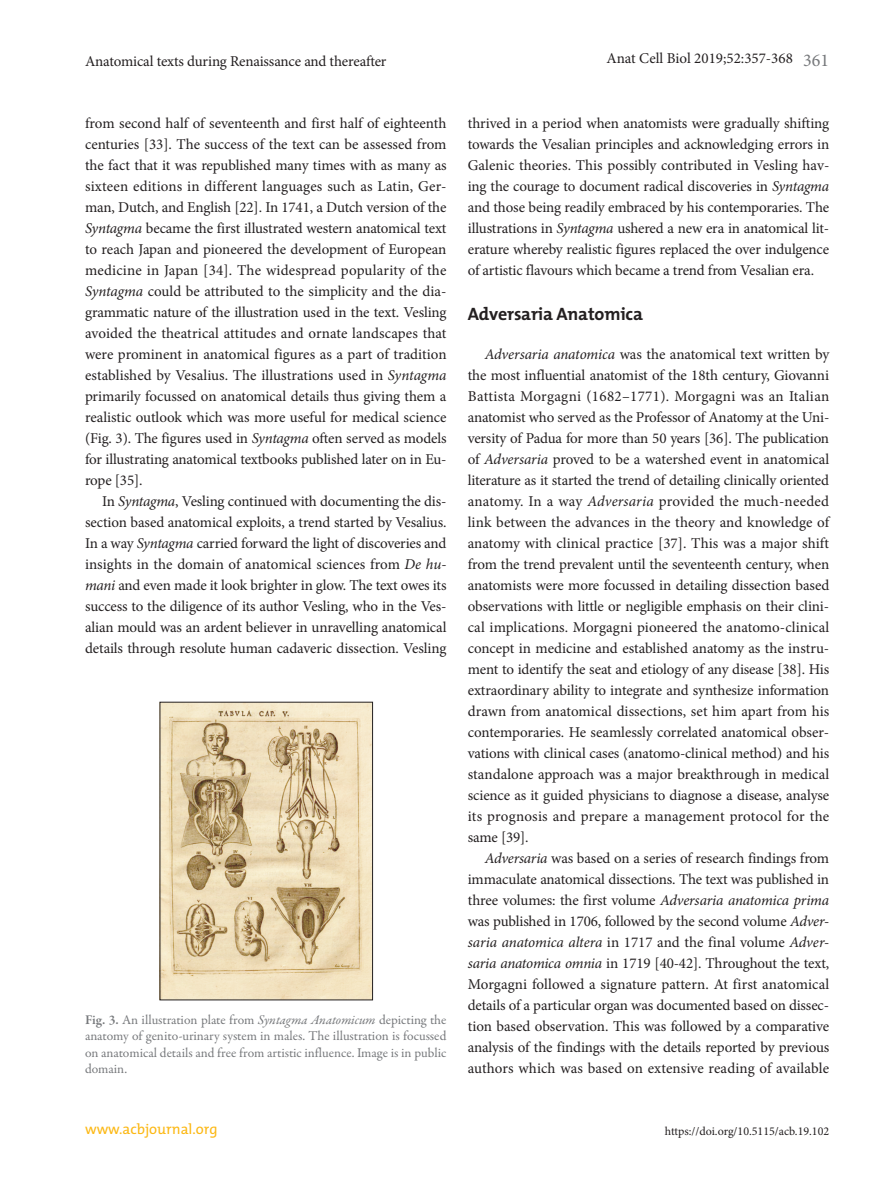
<style>
.page{position:relative;width:893px;height:1191px;background:#fff}
.page>*{position:absolute;margin:0;border:0;box-sizing:border-box;transform-origin:0 0}
.t1{font:700 18px "The Mix";letter-spacing:-.01em;color:#231f20}
.t2{font:15px/21px "Minion Pro";letter-spacing:-.005em;color:#231f20;text-align:justify}
.t3{font:14.7px "The Mix";color:#fcb814}
.t4{font:13.5px/16.2px "Garamond Premr Pro";color:#76787b;text-align:justify}
.t5{font:12px "Minion Pro";color:#231f20}
.s1{font-size:18px;color:#76787b}
.s2{font-style:italic}
.s3{font-weight:600}
</style>
<div class="page">
<img style="left:162px;top:704px;width:209px;height:294px">
<p class="t2" style="left:85px;top:50px;width:303px">Anatomical texts during Renaissance and thereafter</p>
<p class="t2" style="left:606px;top:48px;width:224px">Anat Cell Biol 2019;52:357-368 <span class="s1">361</span></p>
<p class="t2" style="left:85px;top:113px;width:363px">from second half of seventeenth and first half of eighteenth centuries [33]. The success of the text can be assessed from the fact that it was republished many times with as many as sixteen editions in different languages such as Latin, Ger&shy;man, Dutch, and English [22]. In 1741, a Dutch version of the <span class="s2">Syntagma</span> became the first illustrated western anatomical text to reach Japan and pioneered the development of European medicine in Japan [34]. The widespread popularity of the <span class="s2">Syntagma</span> could be attributed to the simplicity and the dia&shy;grammatic nature of the illustration used in the text. Vesling avoided the theatrical attitudes and ornate landscapes that were prominent in anatomical figures as a part of tradition established by Vesalius. The illustrations used in <span class="s2">Syntagma </span>primarily focussed on anatomical details thus giving them a realistic outlook which was more useful for medical science (Fig. 3). The figures used in <span class="s2">Syntagma</span> often served as models for illustrating anatomical textbooks published later on in Eu&shy;rope [35].</p>
<p class="t2" style="left:85px;top:491px;width:363px;text-indent:17px">In <span class="s2">Syntagma</span>, Vesling continued with documenting the dis&shy;section based anatomical exploits, a trend started by Vesalius.<br>In a way <span class="s2">Syntagma</span> carried forward the light of discoveries and insights in the domain of anatomical sciences from <span class="s2">De hu&shy;mani</span> and even made it look brighter in glow. The text owes its success to the diligence of its author Vesling, who in the Ves&shy;alian mould was an ardent believer in unravelling anatomical details through resolute human cadaveric dissection. Vesling</p>
<p class="t4" style="left:85px;top:1012px;width:363px"><span class="s3">Fig. 3.</span> An illustration plate from <span class="s2">Syntagma Anatomicum</span> depicting the anatomy of genito-urinary system in males. The illustration is focussed on anatomical details and free from artistic influence. Image is in public domain.</p>
<p class="t2" style="left:468px;top:113px;width:363px">thrived in a period when anatomists were gradually shifting towards the Vesalian principles and acknowledging errors in Galenic theories. This possibly contributed in Vesling hav&shy;ing the courage to document radical discoveries in <span class="s2">Syntagma </span>and those being readily embraced by his contemporaries. The illustrations in <span class="s2">Syntagma</span> ushered a new era in anatomical lit&shy;erature whereby realistic figures replaced the over indulgence of artistic flavours which became a trend from Vesalian era.</p>
<p class="t1" style="left:468px;top:299px;width:177px">Adversaria Anatomica</p>
<p class="t2" style="left:468px;top:344px;width:363px;text-indent:17px"><span class="s2">Adversaria anatomica</span> was the anatomical text written by the most influential anatomist of the 18th century, Giovanni Battista Morgagni (1682–1771). Morgagni was an Italian anatomist who served as the Professor of Anatomy at the Uni&shy;versity of Padua for more than 50 years [36]. The publication of <span class="s2">Adversaria</span> proved to be a watershed event in anatomical literature as it started the trend of detailing clinically oriented anatomy. In a way <span class="s2">Adversaria</span> provided the much-needed link between the advances in the theory and knowledge of anatomy with clinical practice [37]. This was a major shift from the trend prevalent until the seventeenth century, when anatomists were more focussed in detailing dissection based observations with little or negligible emphasis on their clini&shy;cal implications. Morgagni pioneered the anatomo-clinical concept in medicine and established anatomy as the instru&shy;ment to identify the seat and etiology of any disease [38]. His extraordinary ability to integrate and synthesize information drawn from anatomical dissections, set him apart from his contemporaries. He seamlessly correlated anatomical obser&shy;vations with clinical cases (anatomo-clinical method) and his standalone approach was a major breakthrough in medical science as it guided physicians to diagnose a disease, analyse its prognosis and prepare a management protocol for the same [39].</p>
<p class="t2" style="left:468px;top:848px;width:363px;text-indent:17px"><span class="s2">Adversaria</span> was based on a series of research findings from immaculate anatomical dissections. The text was published in three volumes: the first volume <span class="s2">Adversaria anatomica prima </span>was published in 1706, followed by the second volume <span class="s2">Adver&shy;saria anatomica altera</span> in 1717 and the final volume <span class="s2">Adver&shy;saria anatomica omnia</span> in 1719 [40-42]. Throughout the text, Morgagni followed a signature pattern. At first anatomical details of a particular organ was documented based on dissec&shy;tion based observation. This was followed by a comparative analysis of the findings with the details reported by previous authors which was based on extensive reading of available</p>
<p class="t3" style="left:85px;top:1117px;width:134px">www.acbjournal.org</p>
<p class="t5" style="left:665px;top:1123px;width:166px">https://doi.org/10.5115/acb.19.102</p>
</div>
